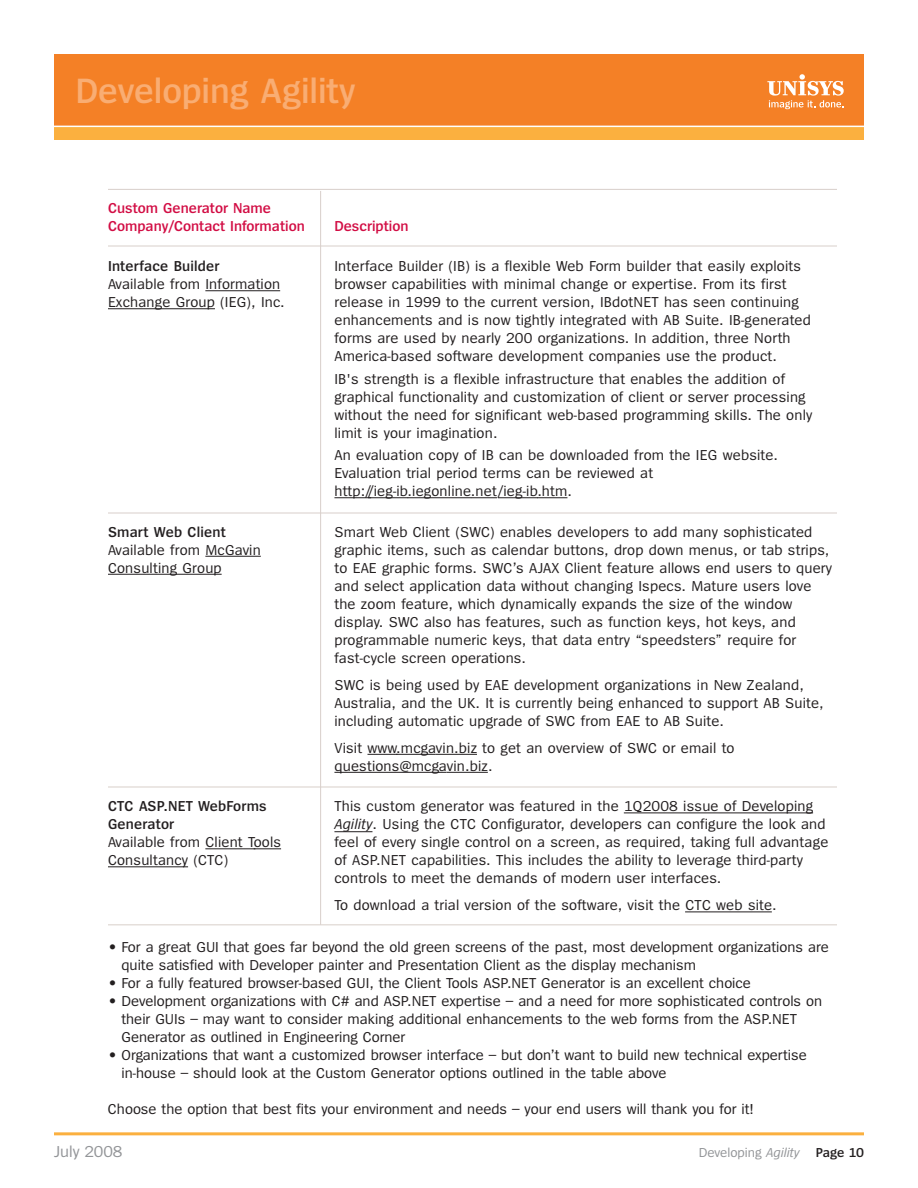
<style>
.page{position:relative;width:918px;height:1188px;background:#fff}
.page>*{position:absolute;margin:0;border:0;box-sizing:border-box;transform-origin:0 0}
.t1{font:600 36.6px "Spiegel";letter-spacing:-.005em;color:#f9ad73}
.t2{font:16.5px "Spiegel";letter-spacing:-.005em;color:#939598}
.t3{font:15px/18px "Spiegel";letter-spacing:.01em;color:#231f20}
.t4{font:600 15px/18px "Spiegel";letter-spacing:.01em;color:#231f20}
.t5{font:600 15px/18px "Spiegel";color:#d20d44}
.t6{font:13.5px "Spiegel";color:#939598}
.s1{font-style:italic}
.s2{font-weight:600;color:#231f20}
</style>
<div class="page">
<div style="left:54px;top:112px;width:810px;height:28px;background:#fbb03f"></div>
<div style="left:54px;top:54px;width:810px;height:72px;background:#f48026"></div>
<svg style="left:767px;top:74px;width:77px;height:35px"></svg>
<hr style="left:54px;top:126px;width:812px;height:1px;background:#fff">
<hr style="left:54px;top:1132px;width:810px;height:3px;background:#fbb03f">
<hr style="left:334px;top:497px;width:37px;height:1px;background:#231f20">
<hr style="left:368px;top:497px;width:40px;height:1px;background:#231f20">
<hr style="left:408px;top:497px;width:63px;height:1px;background:#231f20">
<svg style="left:471px;top:497px;width:26px;height:1px"></svg>
<hr style="left:498px;top:497px;width:40px;height:1px;background:#231f20">
<hr style="left:537px;top:497px;width:30px;height:1px;background:#231f20">
<hr style="left:367px;top:754px;width:30px;height:1px;background:#231f20">
<hr style="left:396px;top:754px;width:32px;height:1px;background:#231f20">
<hr style="left:436px;top:754px;width:41px;height:1px;background:#231f20">
<hr style="left:334px;top:772px;width:105px;height:1px;background:#231f20">
<hr style="left:447px;top:772px;width:41px;height:1px;background:#231f20">
<hr style="left:624px;top:812px;width:142px;height:1px;background:#231f20">
<hr style="left:766px;top:812px;width:47px;height:1px;background:#231f20">
<hr style="left:334px;top:831px;width:38px;height:1px;background:#231f20">
<hr style="left:685px;top:911px;width:87px;height:1px;background:#231f20">
<hr style="left:108px;top:246px;width:729px;height:1px;background:#d8cfca">
<hr style="left:108px;top:513px;width:729px;height:1px;background:#d8cfca">
<hr style="left:108px;top:787px;width:729px;height:1px;background:#d8cfca">
<hr style="left:108px;top:924px;width:729px;height:1px;background:#d8cfca">
<hr style="left:108px;top:189px;width:729px;height:1px;background:#d8cfca">
<hr style="left:320px;top:191px;width:1px;height:734px;background:#d8cfca">
<hr style="left:205px;top:290px;width:75px;height:1px;background:#231f20">
<hr style="left:108px;top:308px;width:107px;height:1px;background:#231f20">
<hr style="left:205px;top:556px;width:38px;height:1px;background:#231f20">
<svg style="left:243px;top:556px;width:18px;height:1px"></svg>
<hr style="left:108px;top:574px;width:114px;height:1px;background:#231f20">
<hr style="left:205px;top:848px;width:50px;height:1px;background:#231f20">
<svg style="left:254px;top:848px;width:27px;height:1px"></svg>
<hr style="left:108px;top:866px;width:80px;height:1px;background:#231f20">
<h1 class="t1" style="left:75px;top:78px;width:282px">Developing Agility</h1>
<p class="t5" style="left:108px;top:200px;width:198px">Custom Generator Name<br>Company/Contact Information</p>
<p class="t4" style="left:108px;top:258px;width:113px">Interface Builder</p>
<p class="t3" style="left:108px;top:276px;width:178px">Available from Information<br>Exchange Group (IEG), Inc.</p>
<p class="t4" style="left:108px;top:524px;width:119px">Smart Web Client</p>
<p class="t3" style="left:108px;top:542px;width:154px">Available from McGavin<br>Consulting Group</p>
<p class="t4" style="left:108px;top:798px;width:160px">CTC ASP.NET WebForms<br>Generator</p>
<p class="t3" style="left:108px;top:834px;width:175px">Available from Client Tools<br>Consultancy (CTC)</p>
<p class="t5" style="left:334px;top:218px;width:76px">Description</p>
<p class="t3" style="left:334px;top:258px;width:478px">Interface Builder (IB) is a flexible Web Form builder that easily exploits browser capabilities with minimal change or expertise. From its first release in 1999 to the current version, IBdotNET has seen continuing enhancements and is now tightly integrated with AB Suite. IB-generated forms are used by nearly 200 organizations. In addition, three North America-based software development companies use the product.</p>
<p class="t3" style="left:334px;top:371px;width:479px">IB's strength is a flexible infrastructure that enables the addition of graphical functionality and customization of client or server processing without the need for significant web-based programming skills. The only limit is your imagination.</p>
<p class="t3" style="left:334px;top:447px;width:445px">An evaluation copy of IB can be downloaded from the IEG website.<br>Evaluation trial period terms can be reviewed at http://ieg-ib.iegonline.net/ieg-ib.htm.</p>
<p class="t3" style="left:334px;top:524px;width:499px">Smart Web Client (SWC) enables developers to add many sophisticated graphic items, such as calendar buttons, drop down menus, or tab strips, to EAE graphic forms. SWC’s AJAX Client feature allows end users to query and select application data without changing Ispecs. Mature users love the zoom feature, which dynamically expands the size of the window display. SWC also has features, such as function keys, hot keys, and programmable numeric keys, that data entry “speedsters” require for fast-cycle screen operations.</p>
<p class="t3" style="left:334px;top:677px;width:491px">SWC is being used by EAE development organizations in New Zealand,<br>Australia, and the UK. It is currently being enhanced to support AB Suite, including automatic upgrade of SWC from EAE to AB Suite.</p>
<p class="t3" style="left:334px;top:740px;width:402px">Visit www.mcgavin.biz to get an overview of SWC or email to questions@mcgavin.biz.</p>
<p class="t3" style="left:334px;top:799px;width:495px">This custom generator was featured in the 1Q2008 issue of Developing <span class="s1">Agility</span>. Using the CTC Configurator, developers can configure the look and feel of every single control on a screen, as required, taking full advantage of ASP.NET capabilities. This includes the ability to leverage third-party controls to meet the demands of modern user interfaces.</p>
<p class="t3" style="left:334px;top:898px;width:444px">To download a trial version of the software, visit the CTC web site.</p>
<p class="t3" style="left:122px;top:939px;width:709px;text-indent:-14px">• For a great GUI that goes far beyond the old green screens of the past, most development organizations are quite satisfied with Developer painter and Presentation Client as the display mechanism</p>
<p class="t3" style="left:108px;top:975px;width:644px">• For a fully featured browser-based GUI, the Client Tools ASP.NET Generator is an excellent choice</p>
<p class="t3" style="left:122px;top:993px;width:702px;text-indent:-14px">• Development organizations with C# and ASP.NET expertise – and a need for more sophisticated controls on their GUIs – may want to consider making additional enhancements to the web forms from the ASP.NET<br>Generator as outlined in Engineering Corner</p>
<p class="t3" style="left:121px;top:1047px;width:687px;text-indent:-13px">• Organizations that want a customized browser interface – but don’t want to build new technical expertise in-house – should look at the Custom Generator options outlined in the table above</p>
<p class="t3" style="left:108px;top:1101px;width:648px">Choose the option that best fits your environment and needs – your end users will thank you for it!</p>
<p class="t2" style="left:54px;top:1146px;width:70px">July 2008</p>
<p class="t6" style="left:699px;top:1148px;width:167px">Developing <span class="s1">Agility</span> <span class="s2">Page 10</span></p>
</div>
